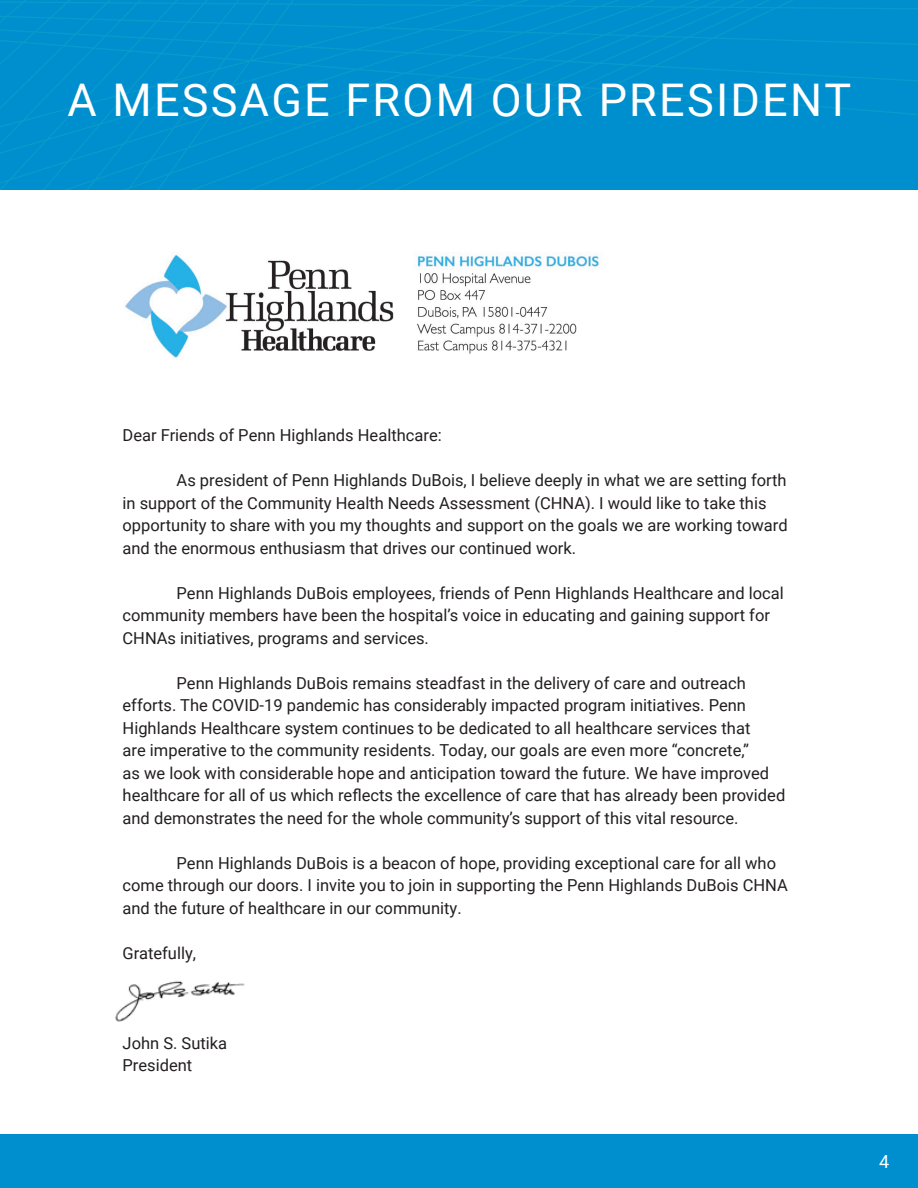
<style>
.page{position:relative;width:918px;height:1188px;background:#fff}
.page>*{position:absolute;margin:0;border:0;box-sizing:border-box;transform-origin:0 0}
.t1{font:45px "Roboto";letter-spacing:.05em;color:#fff}
.t2{font:18px "Roboto";color:#fff}
.t3{font:16.5px/22.5px "Roboto";color:#231f20}
</style>
<div class="page">
<div style="left:0;top:1134px;width:918px;height:54px;background:#008fce"></div>
<div style="left:0;top:0;width:918px;height:190px;background:#008fce"></div>
<img style="left:115px;top:981px;width:129px;height:41px">
<img style="left:125px;top:252px;width:477px;height:108px">
<p class="t1" style="left:68px;top:69px;width:785px">A MESSAGE FROM OUR PRESIDENT</p>
<p class="t3" style="left:123px;top:423px;width:321px">Dear Friends of Penn Highlands Healthcare:</p>
<p class="t3" style="left:123px;top:468px;width:667px;text-indent:54px">As president of Penn Highlands DuBois, I believe deeply in what we are setting forth in support of the Community Health Needs Assessment (CHNA). I would like to take this opportunity to share with you my thoughts and support on the goals we are working toward and the enormous enthusiasm that drives our continued work.</p>
<p class="t3" style="left:123px;top:581px;width:663px;text-indent:54px">Penn Highlands DuBois employees, friends of Penn Highlands Healthcare and local community members have been the hospital’s voice in educating and gaining support for<br>CHNAs initiatives, programs and services.</p>
<p class="t3" style="left:123px;top:671px;width:664px;text-indent:54px">Penn Highlands DuBois remains steadfast in the delivery of care and outreach efforts. The COVID-19 pandemic has considerably impacted program initiatives. Penn Highlands Healthcare system continues to be dedicated to all healthcare services that<br>are imperative to the community residents. Today, our goals are even more “concrete,”<br>as we look with considerable hope and anticipation toward the future. We have improved healthcare for all of us which reflects the excellence of care that has already been provided and demonstrates the need for the whole community’s support of this vital resource.</p>
<p class="t3" style="left:123px;top:851px;width:667px;text-indent:54px">Penn Highlands DuBois is a beacon of hope, providing exceptional care for all who come through our doors. I invite you to join in supporting the Penn Highlands DuBois CHNA and the future of healthcare in our community.</p>
<p class="t3" style="left:123px;top:941px;width:75px">Gratefully,</p>
<p class="t3" style="left:123px;top:1031px;width:106px">John S. Sutika</p>
<p class="t3" style="left:123px;top:1053px;width:71px">President</p>
<p class="t2" style="left:879px;top:1149px;width:12px">4</p>
</div>
